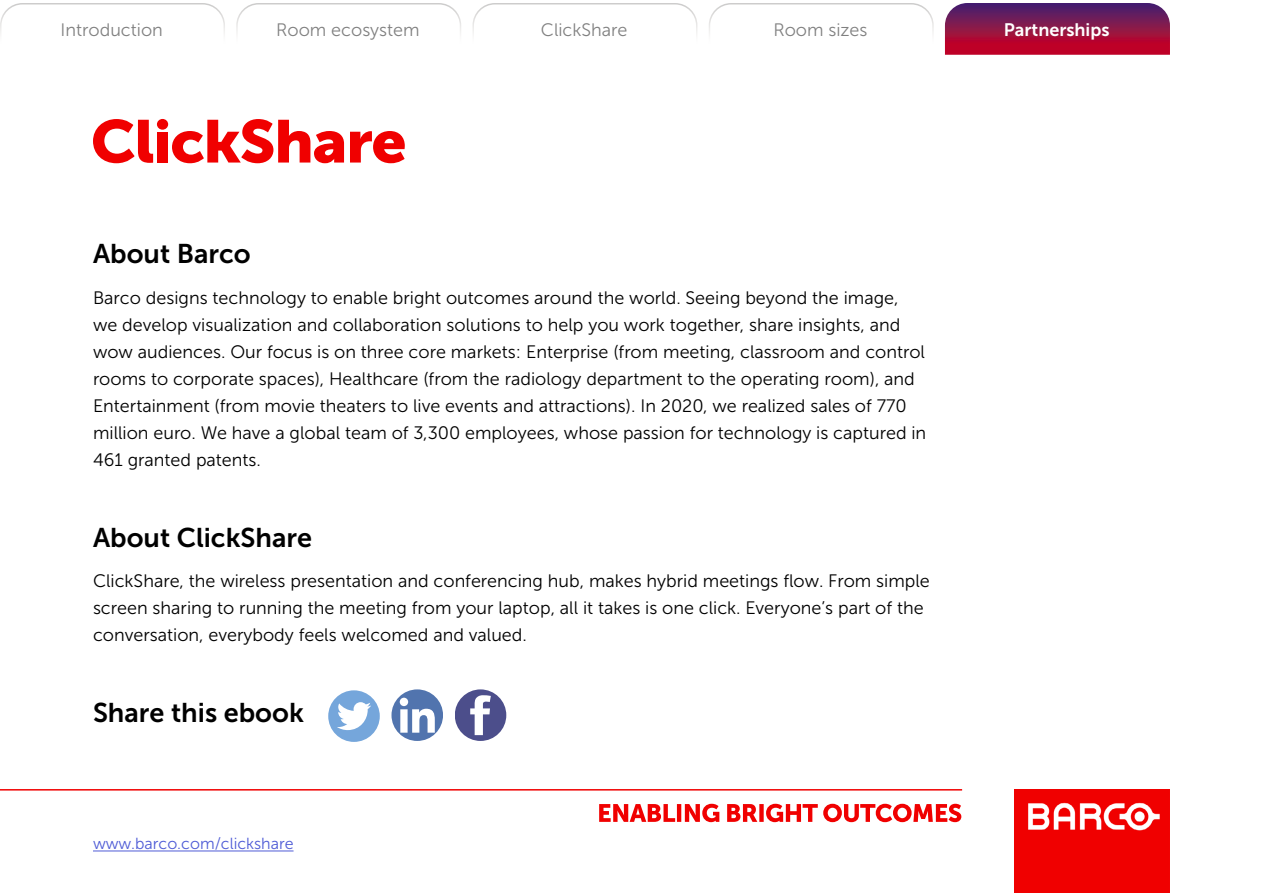
<style>
.page{position:relative;width:1263px;height:893px;background:#fff}
.page>*{position:absolute;margin:0;border:0;box-sizing:border-box;transform-origin:0 0}
.t1{font:27px "Museo Sans 700";color:#000}
.t2{font:18px/27px "Museo Sans 300";color:#000}
.t3{font:18px "Museo Sans 700";color:#fff}
.t4{font:16.05px "Museo Sans 300";color:#4f5cd6}
</style>
<div class="page">
<svg style="left:0;top:3px;width:225px;height:31px"></svg>
<svg style="left:472px;top:3px;width:226px;height:31px"></svg>
<svg style="left:945px;top:3px;width:225px;height:52px"></svg>
<svg style="left:709px;top:3px;width:225px;height:31px"></svg>
<svg style="left:236px;top:3px;width:225px;height:31px"></svg>
<img style="left:1014px;top:790px;width:156px;height:103px">
<svg style="left:599px;top:804px;width:362px;height:18px"></svg>
<hr style="left:0;top:789px;width:962px;height:1px;background:#f00000">
<hr style="left:93px;top:851px;width:201px;height:1px;background:#4f5cd6">
<svg style="left:93px;top:119px;width:60px;height:44px"></svg>
<div style="left:157px;top:132px;width:11px;height:31px;background:#f00000"></div>
<svg style="left:172px;top:119px;width:172px;height:44px"></svg>
<svg style="left:350px;top:131px;width:55px;height:32px"></svg>
<div style="left:157px;top:119px;width:11px;height:11px;background:#f00000;border-radius:50%"></div>
<div style="left:328px;top:690px;width:52px;height:52px;background:#75a6db;border-radius:26px"></div>
<svg style="left:337px;top:702px;width:34px;height:28px"></svg>
<div style="left:391px;top:689px;width:52px;height:52px;background:#5174ae;border-radius:26px"></div>
<svg style="left:400px;top:698px;width:35px;height:35px"></svg>
<div style="left:455px;top:689px;width:51px;height:52px;background:#4c4e8b;border-radius:26px"></div>
<svg style="left:470px;top:695px;width:21px;height:40px"></svg>
<p class="t2" style="left:61px;top:16px;width:104px">Introduction</p>
<p class="t2" style="left:276px;top:16px;width:145px">Room ecosystem</p>
<p class="t2" style="left:541px;top:16px;width:88px">ClickShare</p>
<p class="t2" style="left:773px;top:16px;width:96px">Room sizes</p>
<p class="t3" style="left:1004px;top:19px;width:107px">Partnerships</p>
<h1 class="t1" style="left:93px;top:239px;width:159px">About Barco</h1>
<p class="t2" style="left:93px;top:284px;width:835px">Barco designs technology to enable bright outcomes around the world. Seeing beyond the image, we develop visualization and collaboration solutions to help you work together, share insights, and wow audiences. Our focus is on three core markets: Enterprise (from meeting, classroom and control rooms to corporate spaces), Healthcare (from the radiology department to the operating room), and Entertainment (from movie theaters to live events and attractions). In 2020, we realized sales of 770 million euro. We have a global team of 3,300 employees, whose passion for technology is captured in 461 granted patents.</p>
<h1 class="t1" style="left:93px;top:522px;width:221px">About ClickShare</h1>
<p class="t2" style="left:93px;top:567px;width:838px">ClickShare, the wireless presentation and conferencing hub, makes hybrid meetings flow. From simple screen sharing to running the meeting from your laptop, all it takes is one click. Everyone’s part of the conversation, everybody feels welcomed and valued.</p>
<h1 class="t1" style="left:93px;top:698px;width:212px">Share this ebook</h1>
<p class="t4" style="left:93px;top:835px;width:202px">www.barco.com/clickshare</p>
</div>
